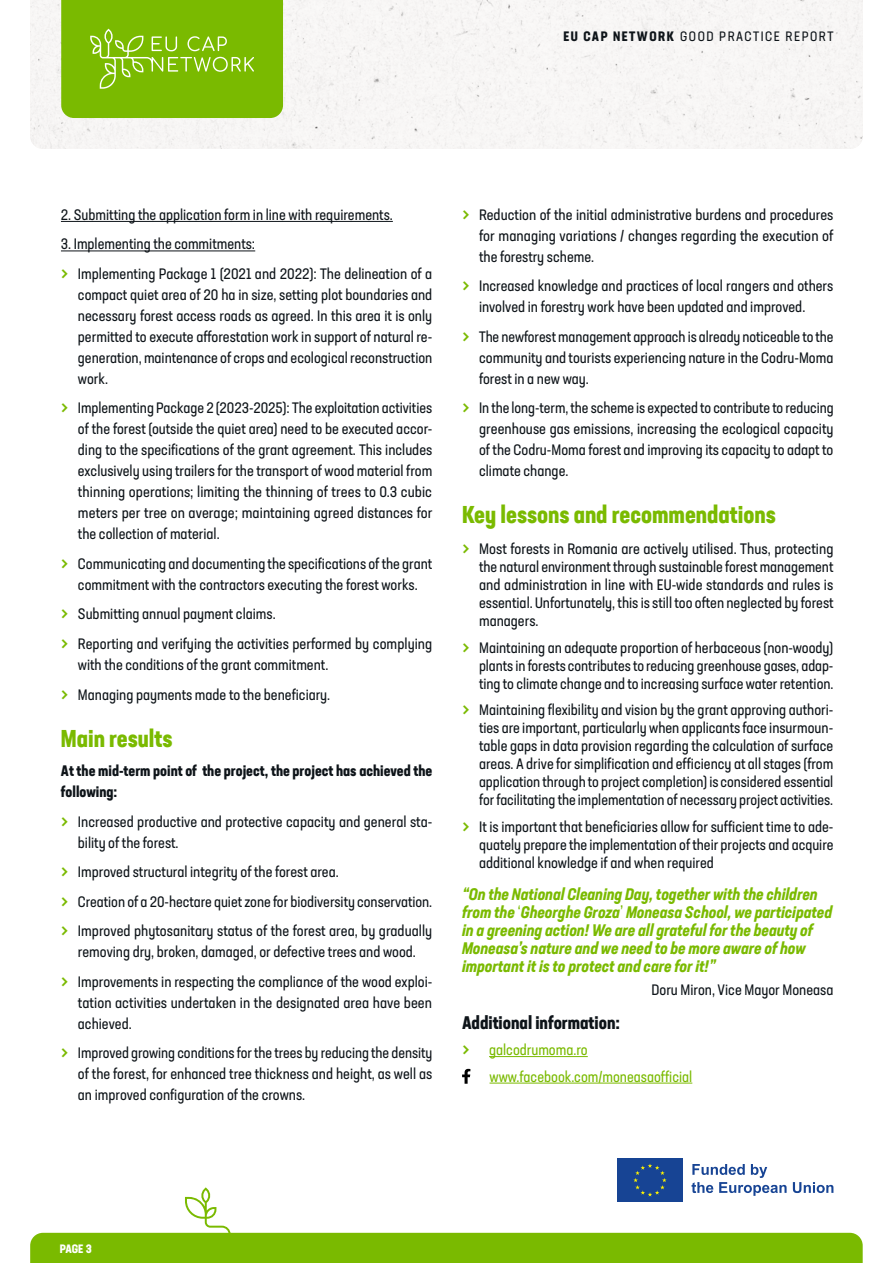
<style>
.page{position:relative;width:893px;height:1263px;background:#fff}
.page>*{position:absolute;margin:0;border:0;box-sizing:border-box;transform-origin:0 0}
.t1{font:700 condensed 24px "Neusa Next Std";color:#7aba00}
.t2{font:700 condensed 18px "Neusa Next Std";color:#0e1419}
.t3{font:italic 700 condensed 16.5px/18px "Neusa Next Std";color:#7aba00}
.t4{font:condensed 15px/21px "Neusa Next Std";color:#0e1419;text-align:justify}
.t5{font:700 condensed 15px/21px "Neusa Next Std";color:#0e1419}
.t6{font:condensed 15px/26.5px "Neusa Next Std";color:#7aba00}
.t7{font:condensed 13.5px "Neusa Next Std";letter-spacing:.11em;color:#0e1419}
.t8{font:700 condensed 12px "Neusa Next Std";color:#fff}
.s1{font-weight:700}
.s2{font-size:22.5px;color:#7aba00}
.s3{font-weight:400;font-style:normal}
.s4{font-size:22.5px}
</style>
<div class="page">
<hr style="left:61px;top:221px;width:332px;height:1px;background:#0e1419">
<hr style="left:61px;top:251px;width:194px;height:1px;background:#0e1419">
<hr style="left:489px;top:1056px;width:99px;height:1px;background:#7aba00">
<hr style="left:490px;top:1083px;width:202px;height:1px;background:#7aba00">
<div style="left:30px;top:0;width:833px;height:149px;background:#f7f6f5"></div>
<svg style="left:61px;top:0;width:222px;height:118px;background:#80bd0d"></svg>
<div style="left:617px;top:1158px;width:66px;height:44px;background:#174494"></div>
<svg style="left:30px;top:1164px;width:833px;height:99px"></svg>
<svg style="left:462px;top:1069px;width:8px;height:15px"></svg>
<p class="t7" style="left:563px;top:27px;width:271px"><span class="s1">EU CAP NETWORK</span> GOOD PRACTICE REPORT</p>
<p class="t4" style="left:61px;top:204px;width:333px">2. Submitting the application form in line with requirements.</p>
<p class="t4" style="left:61px;top:229px;width:373px;line-height:29.5px">3. Implementing the commitments:<br><span class="s2">&gt;</span> Implementing Package 1 (2021 and 2022): The delineation of a</p>
<p class="t4" style="left:78px;top:284px;width:356px">compact quiet area of 20 ha in size, setting plot boundaries and necessary forest access roads as agreed. In this area it is only permitted to execute afforestation work in support of natural re&shy;generation, maintenance of crops and ecological reconstruction work.</p>
<p class="t4" style="left:78px;top:397px;width:356px;text-indent:-17px"><span class="s2">&gt;</span> Implementing Package 2 (2023-2025): The exploitation activities of the forest (outside the quiet area) need to be executed accor&shy;ding to the specifications of the grant agreement. This includes exclusively using trailers for the transport of wood material from thinning operations; limiting the thinning of trees to 0.3 cubic meters per tree on average; maintaining agreed distances for the collection of material.</p>
<p class="t4" style="left:61px;top:553px;width:373px;text-align:center"><span class="s2">&gt;</span> Communicating and documenting the specifications of the grant commitment with the contractors executing the forest works.</p>
<p class="t4" style="left:61px;top:599px;width:373px;line-height:29.5px"><span class="s2">&gt;</span> Submitting annual payment claims.<br><span class="s2">&gt;</span> Reporting and verifying the activities performed by complying</p>
<p class="t4" style="left:61px;top:650px;width:271px;line-height:29.5px;text-align:right">with the conditions of the grant commitment.<br><span class="s2">&gt;</span> Managing payments made to the beneficiary.</p>
<h1 class="t1" style="left:61px;top:723px;width:113px">Main results</h1>
<p class="t5" style="left:61px;top:760px;width:373px">At the mid-term point of the project, the project has achieved the following:</p>
<p class="t4" style="left:78px;top:810px;width:356px;text-indent:-17px"><span class="s2">&gt;</span> Increased productive and protective capacity and general sta&shy;bility of the forest.</p>
<p class="t4" style="left:61px;top:857px;width:373px;line-height:29.5px;text-align:left"><span class="s2">&gt;</span> Improved structural integrity of the forest area.<br><span class="s2">&gt;</span> Creation of a 20-hectare quiet zone for biodiversity conservation. <span class="s2">&gt;</span> Improved phytosanitary status of the forest area, by gradually</p>
<p class="t4" style="left:61px;top:937px;width:373px;line-height:29.5px;text-align:center">removing dry, broken, damaged, or defective trees and wood.<br><span class="s2">&gt;</span> Improvements in respecting the compliance of the wood exploi-</p>
<p class="t4" style="left:78px;top:992px;width:356px">tation activities undertaken in the designated area have been achieved.</p>
<p class="t4" style="left:78px;top:1042px;width:356px;text-indent:-17px"><span class="s2">&gt;</span> Improved growing conditions for the trees by reducing the density of the forest, for enhanced tree thickness and height, as well as an improved configuration of the crowns.</p>
<p class="t4" style="left:479px;top:204px;width:356px;text-indent:-17px"><span class="s2">&gt;</span> Reduction of the initial administrative burdens and procedures for managing variations / changes regarding the execution of the forestry scheme.</p>
<p class="t4" style="left:479px;top:275px;width:356px;text-indent:-17px"><span class="s2">&gt;</span> Increased knowledge and practices of local rangers and others involved in forestry work have been updated and improved.</p>
<p class="t4" style="left:479px;top:326px;width:356px;text-indent:-17px"><span class="s2">&gt;</span> The newforest management approach is already noticeable to the community and tourists experiencing nature in the Codru-Moma forest in a new way.</p>
<p class="t4" style="left:479px;top:397px;width:356px;text-indent:-17px"><span class="s2">&gt;</span> In the long-term, the scheme is expected to contribute to reducing greenhouse gas emissions, increasing the ecological capacity of the Codru-Moma forest and improving its capacity to adapt to climate change.</p>
<h1 class="t1" style="left:462px;top:500px;width:315px">Key lessons and recommendations</h1>
<p class="t4" style="left:479px;top:540px;width:356px;line-height:18px;text-indent:-17px"><span class="s2">&gt;</span> Most forests in Romania are actively utilised. Thus, protecting the natural environment through sustainable forest management and administration in line with EU-wide standards and rules is essential. Unfortunately, this is still too often neglected by forest managers.</p>
<p class="t4" style="left:479px;top:638px;width:356px;line-height:18px;text-indent:-17px"><span class="s2">&gt;</span> Maintaining an adequate proportion of herbaceous (non-woody) plants in forests contributes to reducing greenhouse gases, adap&shy;ting to climate change and to increasing surface water retention.</p>
<p class="t4" style="left:479px;top:701px;width:356px;line-height:18px;text-indent:-17px"><span class="s2">&gt;</span> Maintaining flexibility and vision by the grant approving authori&shy;ties are important, particularly when applicants face insurmoun&shy;table gaps in data provision regarding the calculation of surface areas. A drive for simplification and efficiency at all stages (from application through to project completion) is considered essential for facilitating the implementation of necessary project activities.</p>
<p class="t4" style="left:479px;top:817px;width:356px;line-height:18px;text-indent:-17px"><span class="s2">&gt;</span> It is important that beneficiaries allow for sufficient time to ade&shy;quately prepare the implementation of their projects and acquire additional knowledge if and when required</p>
<p class="t3" style="left:462px;top:885px;width:372px">“On the National Cleaning Day, together with the children from the <span class="s3">‘</span>Gheorghe Groza<span class="s3">’</span> Moneasa School, we participated in a greening action! We are all grateful for the beauty of Moneasa’s nature and we need to be more aware of how important it is to protect and care for it!”</p>
<p class="t4" style="left:652px;top:979px;width:183px">Doru Miron, Vice Mayor Moneasa</p>
<p class="t2" style="left:462px;top:1011px;width:160px">Additional information:</p>
<p class="t6" style="left:490px;top:1036px;width:204px;text-indent:-27px"><span class="s4">&gt;</span> galcodrumoma.ro www.facebook.com/moneasaofficial</p>
<p class="t8" style="left:60px;top:1241px;width:34px">PAGE 3</p>
</div>
